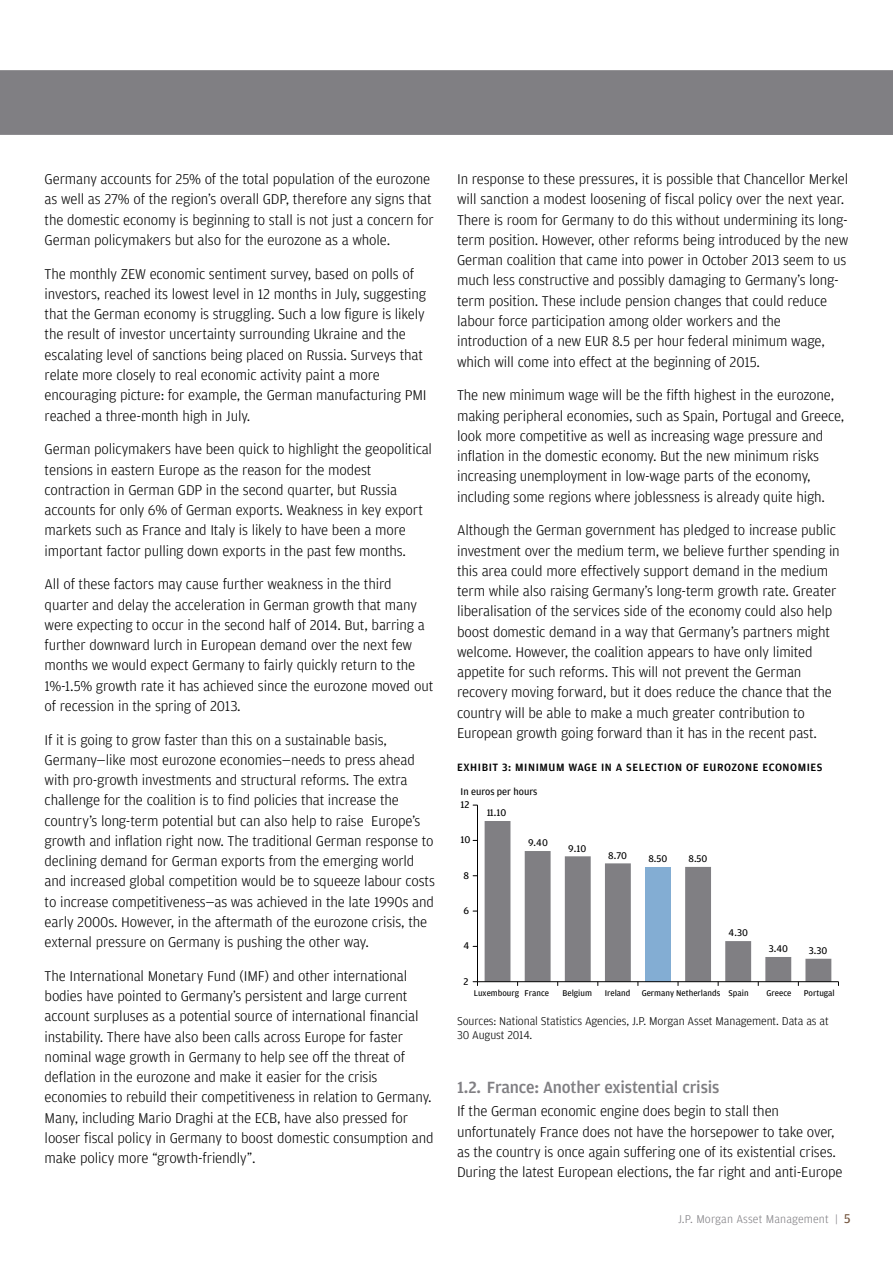
<style>
.page{position:relative;width:893px;height:1263px;background:#fff}
.page>*{position:absolute;margin:0;border:0;box-sizing:border-box;transform-origin:0 0}
.t1{font:500 17.25px "Amplitude";letter-spacing:-.01em;color:#807f83}
.t2{font:300 15px/20.2px "Amplitude";letter-spacing:-.01em;color:#000}
.t3{font:300 12px/13.5px "Amplitude";letter-spacing:-.01em;color:#000}
.t4{font:300 12px "Amplitude";letter-spacing:.01em;color:#807f83}
.t5{font:500 11.25px "Amplitude";letter-spacing:.05em;color:#000}
.t6{font:10.35px "Amplitude";color:#010101}
.t7{font:10.35px "Amplitude";color:#000}
.t8{font:8.85px "Amplitude";color:#010101}
.s1{font-weight:400;font-size:13.5px;color:#72533c}
</style>
<div class="page">
<div style="left:0;top:70px;width:893px;height:65px;background:#807f83"></div>
<svg style="left:485px;top:821px;width:346px;height:160px"></svg>
<hr style="left:477px;top:805px;width:1px;height:177px;background:#010101">
<hr style="left:477px;top:981px;width:361px;height:1px;background:#010101">
<svg style="left:473px;top:981px;width:5px;height:5px"></svg>
<p class="t2" style="left:45px;top:169px;width:391px">Germany accounts for 25% of the total population of the eurozone as well as 27% of the region’s overall GDP, therefore any signs that the domestic economy is beginning to stall is not just a concern for German policymakers but also for the eurozone as a whole.</p>
<p class="t2" style="left:45px;top:263px;width:383px">The monthly ZEW economic sentiment survey, based on polls of investors, reached its lowest level in 12 months in July, suggesting that the German economy is struggling. Such a low figure is likely the result of investor uncertainty surrounding Ukraine and the escalating level of sanctions being placed on Russia. Surveys that relate more closely to real economic activity paint a more encouraging picture: for example, the German manufacturing PMI reached a three-month high in July.</p>
<p class="t2" style="left:45px;top:439px;width:389px">German policymakers have been quick to highlight the geopolitical tensions in eastern Europe as the reason for the modest contraction in German GDP in the second quarter, but Russia accounts for only 6% of German exports. Weakness in key export markets such as France and Italy is likely to have been a more important factor pulling down exports in the past few months.</p>
<p class="t2" style="left:45px;top:574px;width:390px">All of these factors may cause further weakness in the third quarter and delay the acceleration in German growth that many were expecting to occur in the second half of 2014. But, barring a further downward lurch in European demand over the next few months we would expect Germany to fairly quickly return to the 1%-1.5% growth rate it has achieved since the eurozone moved out of recession in the spring of 2013.</p>
<p class="t2" style="left:45px;top:729px;width:392px">If it is going to grow faster than this on a sustainable basis, Germany—like most eurozone economies—needs to press ahead with pro-growth investments and structural reforms. The extra challenge for the coalition is to find policies that increase the country’s long-term potential but can also help to raise Europe’s growth and inflation right now. The traditional German response to declining demand for German exports from the emerging world and increased global competition would be to squeeze labour costs to increase competitiveness—as was achieved in the late 1990s and early 2000s. However, in the aftermath of the eurozone crisis, the external pressure on Germany is pushing the other way.</p>
<p class="t2" style="left:45px;top:965px;width:390px">The International Monetary Fund (IMF) and other international bodies have pointed to Germany’s persistent and large current account surpluses as a potential source of international financial instability. There have also been calls across Europe for faster nominal wage growth in Germany to help see off the threat of deflation in the eurozone and make it easier for the crisis economies to rebuild their competitiveness in relation to Germany.<br>Many, including Mario Draghi at the ECB, have also pressed for looser fiscal policy in Germany to boost domestic consumption and make policy more “growth-friendly”.</p>
<p class="t2" style="left:457px;top:169px;width:393px">In response to these pressures, it is possible that Chancellor Merkel will sanction a modest loosening of fiscal policy over the next year.<br>There is room for Germany to do this without undermining its long&shy;term position. However, other reforms being introduced by the new German coalition that came into power in October 2013 seem to us much less constructive and possibly damaging to Germany’s long&shy;term position. These include pension changes that could reduce labour force participation among older workers and the introduction of a new EUR 8.5 per hour federal minimum wage, which will come into effect at the beginning of 2015.</p>
<p class="t2" style="left:457px;top:385px;width:389px">The new minimum wage will be the fifth highest in the eurozone, making peripheral economies, such as Spain, Portugal and Greece, look more competitive as well as increasing wage pressure and inflation in the domestic economy. But the new minimum risks increasing unemployment in low-wage parts of the economy, including some regions where joblessness is already quite high.</p>
<p class="t2" style="left:457px;top:520px;width:384px">Although the German government has pledged to increase public investment over the medium term, we believe further spending in this area could more effectively support demand in the medium term while also raising Germany’s long-term growth rate. Greater liberalisation of the services side of the economy could also help boost domestic demand in a way that Germany’s partners might welcome. However, the coalition appears to have only limited appetite for such reforms. This will not prevent the German recovery moving forward, but it does reduce the chance that the country will be able to make a much greater contribution to European growth going forward than it has in the recent past.</p>
<p class="t5" style="left:457px;top:760px;width:14px">EXHIBIT</p>
<p class="t5" style="left:502px;top:760px;width:20px">3: MINI</p>
<p class="t5" style="left:539px;top:760px;width:94px">MUM WAGE IN A SELECTION</p>
<p class="t5" style="left:686px;top:760px;width:60px">OF EUROZONE</p>
<p class="t5" style="left:762px;top:760px;width:8px">ECONO</p>
<p class="t5" style="left:798px;top:760px;width:15px">MIES</p>
<p class="t7" style="left:461px;top:785px;width:78px">In euros per hours</p>
<p class="t6" style="left:487px;top:806px;width:21px">11.10</p>
<p class="t6" style="left:528px;top:836px;width:21px">9.40</p>
<p class="t6" style="left:568px;top:842px;width:20px">9.10</p>
<p class="t6" style="left:608px;top:849px;width:20px">8.70</p>
<p class="t6" style="left:648px;top:852px;width:20px">8.50</p>
<p class="t6" style="left:688px;top:852px;width:20px">8.50</p>
<p class="t6" style="left:461px;top:798px;width:11px">12</p>
<p class="t6" style="left:461px;top:833px;width:12px">10</p>
<p class="t6" style="left:464px;top:869px;width:7px">8</p>
<p class="t6" style="left:464px;top:904px;width:7px">6</p>
<p class="t6" style="left:463px;top:939px;width:7px">4</p>
<p class="t6" style="left:464px;top:975px;width:7px">2</p>
<p class="t6" style="left:729px;top:926px;width:21px">4.30</p>
<p class="t6" style="left:769px;top:942px;width:21px">3.40</p>
<p class="t6" style="left:809px;top:944px;width:20px">3.30</p>
<p class="t8" style="left:474px;top:987px;width:77px">Luxembourg France</p>
<p class="t8" style="left:562px;top:987px;width:31px">Belgium</p>
<p class="t8" style="left:605px;top:987px;width:27px">Ireland</p>
<p class="t8" style="left:642px;top:987px;width:108px">Germany Netherlands Spain</p>
<p class="t8" style="left:766px;top:987px;width:26px">Greece</p>
<p class="t8" style="left:804px;top:987px;width:32px">Portugal</p>
<p class="t3" style="left:457px;top:1014px;width:373px">Sources: National Statistics Agencies, J.P. Morgan Asset Management. Data as at<br>30 August 2014.</p>
<p class="t1" style="left:457px;top:1076px;width:264px">1.2. FRANCE: ANOTHER EXISTENTIAL CRISIS</p>
<p class="t2" style="left:457px;top:1101px;width:387px">If the German economic engine does begin to stall then unfortunately France does not have the horsepower to take over, as the country is once again suffering one of its existential crises.<br>During the latest European elections, the far right and anti-Europe</p>
<p class="t4" style="left:678px;top:1211px;width:174px">J.P. Morgan Asset Management | <span class="s1">5</span></p>
</div>
